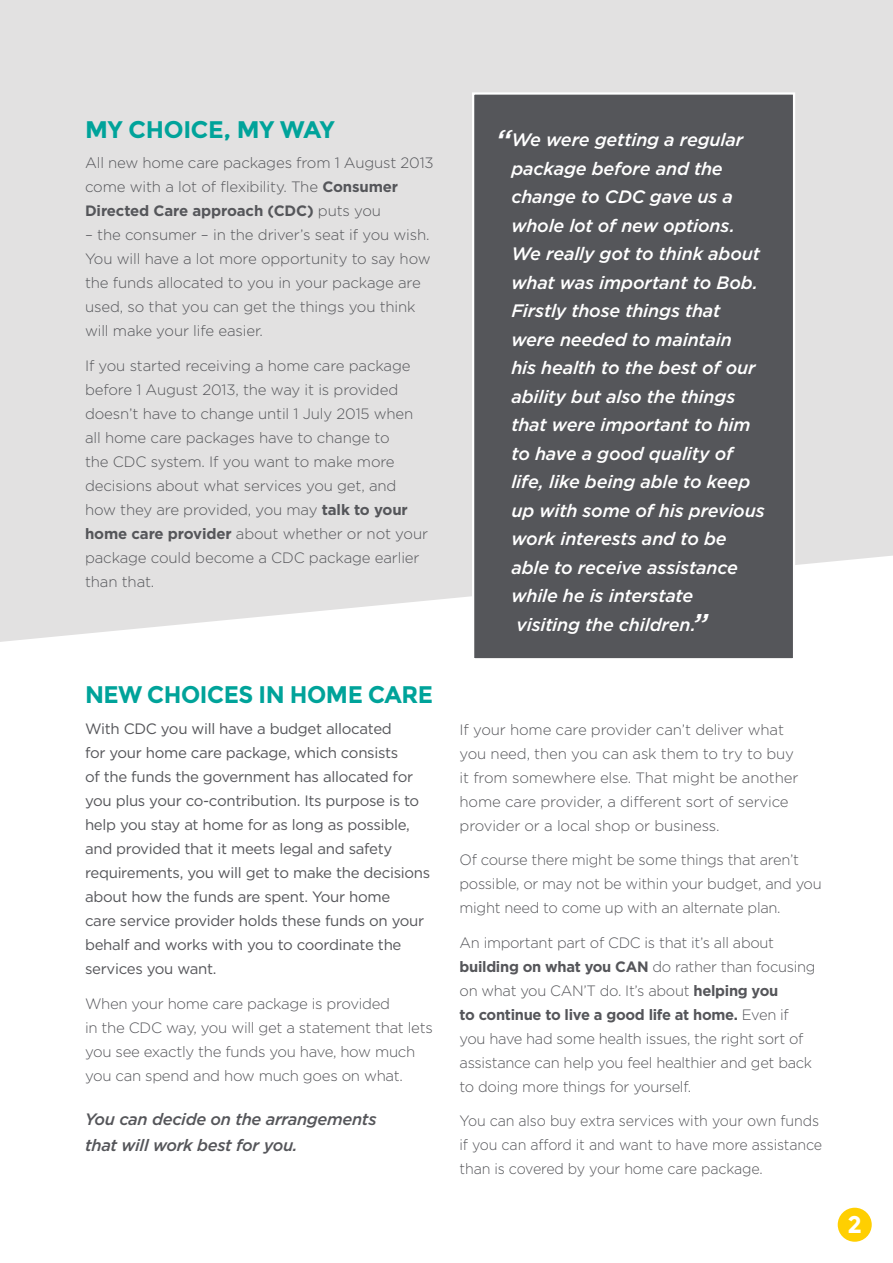
<style>
.page{position:relative;width:893px;height:1263px;background:#e2e1e1}
.page>*{position:absolute;margin:0;border:0;box-sizing:border-box;transform-origin:0 0}
.t1{font:700 24px "Montserrat";letter-spacing:-.02em;color:#00a39a}
.t2{font:700 24px "Montserrat";color:#fff}
.t3{font:italic 500 18px/28.5px "Gotham";letter-spacing:-.01em;color:#fff}
.t4{font:italic 500 16.5px/25.5px "Gotham";letter-spacing:-.02em;color:#55565a}
.t5{font:300 15px/24px "Gotham";letter-spacing:-.01em;color:#55565a}
.t6{font:15px/24px "Gotham";letter-spacing:-.02em;color:#55565a}
.t7{font:300 15px/24px "Gotham";letter-spacing:-.01em;color:#55565a;scale:.95 1}
.s1{font-weight:700}
.s2{font-size:30px}
</style>
<div class="page">
<div style="left:0;top:556px;width:893px;height:707px;background:#fff"></div>
<div style="left:473px;top:93px;width:321px;height:566px;background:#55565a"></div>
<div style="left:472px;top:92px;width:323px;height:568px;border:2px solid #fff"></div>
<div style="left:838px;top:1208px;width:34px;height:34px;background:#ffcf01;border-radius:50%"></div>
<h1 class="t1" style="left:85px;top:115px;width:251px">MY CHOICE, MY WAY</h1>
<p class="t5" style="left:85px;top:151px;width:350px">All new home care packages from 1 August 2013 come with a lot of flexibility. The <span class="s1">Consumer<br>Directed Care approach (CDC)</span> puts you</p>
<p class="t5" style="left:85px;top:223px;width:347px">– the consumer – in the driver’s seat if you wish.<br>You will have a lot more opportunity to say how the funds allocated to you in your package are used, so that you can get the things you think will make your life easier.</p>
<p class="t5" style="left:85px;top:354px;width:344px">If you started receiving a home care package before 1 August 2013, the way it is provided doesn’t have to change until 1 July 2015 when all home care packages have to change to<br>the CDC system. If you want to make more decisions about what services you get, and how they are provided, you may <span class="s1">talk to your home care provider</span> about whether or not your package could become a CDC package earlier than that.</p>
<h1 class="t1" style="left:85px;top:681px;width:350px">NEW CHOICES IN HOME CARE</h1>
<p class="t6" style="left:85px;top:716px;width:347px">With CDC you will have a budget allocated<br>for your home care package, which consists<br>of the funds the government has allocated for you plus your co-contribution. Its purpose is to help you stay at home for as long as possible, and provided that it meets legal and safety requirements, you will get to make the decisions about how the funds are spent. Your home<br>care service provider holds these funds on your behalf and works with you to coordinate the services you want.</p>
<p class="t5" style="left:85px;top:991px;width:349px">When your home care package is provided<br>in the CDC way, you will get a statement that lets you see exactly the funds you have, how much you can spend and how much goes on what.</p>
<p class="t4" style="left:85px;top:1106px;width:293px">You can decide on the arrangements that will work best for you.</p>
<p class="t3" style="left:511px;top:125px;width:255px;text-indent:-16px"><span class="s2">“</span>We were getting a regular package before and the change to CDC gave us a whole lot of new options.<br>We really got to think about what was important to Bob.<br>Firstly those things that were needed to maintain<br>his health to the best of our ability but also the things that were important to him to have a good quality of life, like being able to keep up with some of his previous work interests and to be able to receive assistance while he is interstate<br>visiting the children.<span class="s2">”</span></p>
<p class="t5" style="left:460px;top:717px;width:340px">If your home care provider can’t deliver what you need, then you can ask them to try to buy it from somewhere else. That might be another home care provider, a different sort of service provider or a local shop or business.</p>
<p class="t5" style="left:460px;top:848px;width:364px">Of course there might be some things that aren’t possible, or may not be within your budget, and you might need to come up with an alternate plan.</p>
<p class="t5" style="left:460px;top:930px;width:358px">An important part of CDC is that it’s all about <span class="s1">building on what you CAN</span> do rather than focusing on what you CAN’T do. It’s about <span class="s1">helping you<br>to continue to live a good life at home.</span> Even if you have had some health issues, the right sort of assistance can help you feel healthier and get back to doing more things for yourself.</p>
<p class="t7" style="left:460px;top:1109px;width:383px">You can also buy extra services with your own funds if you can afford it and want to have more assistance than is covered by your home care package.</p>
<h1 class="t2" style="left:847px;top:1210px;width:16px">2</h1>
</div>
